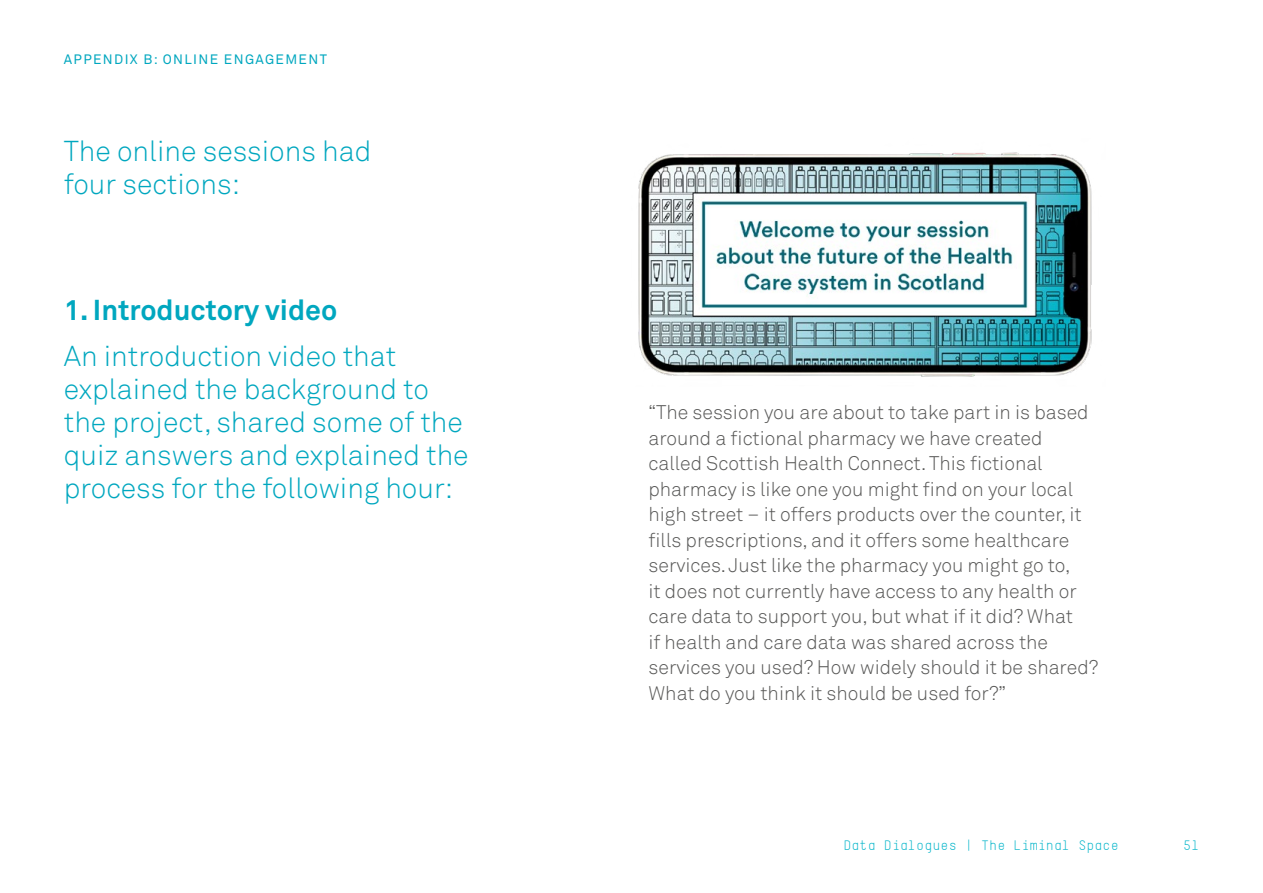
<style>
.page{position:relative;width:1263px;height:893px;background:#fff}
.page>*{position:absolute;margin:0;border:0;box-sizing:border-box;transform-origin:0 0}
.t1{font:300 28.5px/33px "Akkurat Pro";color:#00a7bf}
.t2{font:700 28.5px "Akkurat Pro";color:#00a7bf}
.t3{font:300 19.5px/25.5px "Akkurat Pro";color:#575756}
.t4{font:13.5px "TSTAR Mono Round";color:#00b4c9}
.t5{font:13.5px "Akkurat Pro";letter-spacing:.1em;color:#00a7bf}
</style>
<div class="page">
<img style="left:638px;top:152px;width:454px;height:225px">
<p class="t5" style="left:64px;top:51px;width:265px">APPENDIX B: ONLINE ENGAGEMENT</p>
<h1 class="t1" style="left:64px;top:134px;width:309px">The online sessions had four sections:</h1>
<h1 class="t2" style="left:64px;top:292px;width:275px">1. Introductory video</h1>
<h1 class="t1" style="left:64px;top:339px;width:406px">An introduction video that explained the background to the project, shared some of the quiz answers and explained the process for the following hour:</h1>
<p class="t3" style="left:648px;top:400px;width:451px">“The session you are about to take part in is based around a fictional pharmacy we have created called Scottish Health Connect. This fictional pharmacy is like one you might find on your local high street – it offers products over the counter, it fills prescriptions, and it offers some healthcare services. Just like the pharmacy you might go to,<br>it does not currently have access to any health or care data to support you, but what if it did? What<br>if health and care data was shared across the services you used? How widely should it be shared?<br>What do you think it should be used for?”</p>
<p class="t4" style="left:843px;top:838px;width:277px">Data Dialogues | The Liminal Space</p>
<p class="t4" style="left:1183px;top:838px;width:18px">51</p>
</div>
